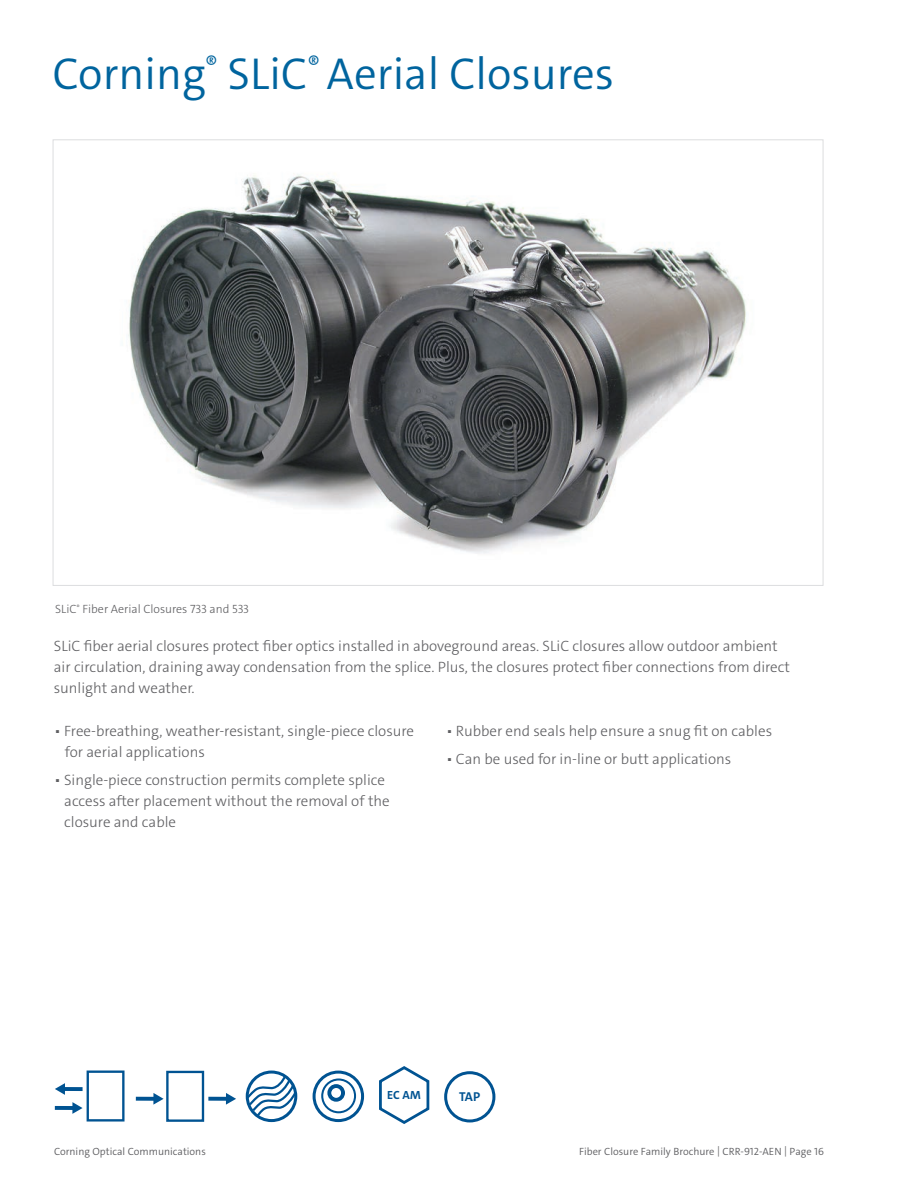
<style>
.page{position:relative;width:918px;height:1188px;background:#fff}
.page>*{position:absolute;margin:0;border:0;box-sizing:border-box;transform-origin:0 0}
.Headline_48{font:300 45px "The Sans C4 s";color:#00649e}
.Bullet_Body_Book{font:300 15px/21px "The Sans C4 s";color:#5f5f62}
.Body_Book_11pt{font:300 15px/21px "The Sans C4 s";color:#5f5f62}
.t1{font:700 12.9px "The Sans C4 s";color:#005392}
.Caption_Table_Small{font:300 12px "The Sans C4 s";color:#5f5f62}
.t2{font:700 11.85px "The Sans C4 s";color:#005392}
.t3{font:300 10.5px "The Sans C4 s";color:#5f5f62}
.s1{font-style:inherit}
</style>
<div class="page">
<img style="left:128px;top:174px;width:619px;height:380px">
<svg style="left:313px;top:1071px;width:51px;height:51px"></svg>
<div style="left:166px;top:1071px;width:38px;height:51px;border:2px solid #005392"></div>
<svg style="left:136px;top:1093px;width:28px;height:12px"></svg>
<svg style="left:208px;top:1093px;width:28px;height:12px"></svg>
<svg style="left:245px;top:1071px;width:53px;height:51px"></svg>
<svg style="left:55px;top:1102px;width:28px;height:12px"></svg>
<div style="left:87px;top:1071px;width:38px;height:51px;border:2px solid #005392"></div>
<svg style="left:55px;top:1083px;width:28px;height:12px"></svg>
<svg style="left:379px;top:1066px;width:51px;height:58px"></svg>
<svg style="left:444px;top:1071px;width:51px;height:51px"></svg>
<p class="Headline_48" style="left:53px;top:45px;width:563px">Corning<sup>®</sup> SLiC<sup>®</sup> Aerial Closures</p>
<p class="Caption_Table_Small" style="left:55px;top:602px;width:195px">SLiC<sup>®</sup> Fiber Aerial Closures 733 and 533</p>
<p class="Body_Book_11pt" style="left:54px;top:636px;width:738px">SLiC fiber aerial closures protect fiber optics installed in aboveground areas. SLiC closures allow outdoor ambient air circulation, draining away condensation from the splice. Plus, the closures protect fiber connections from direct sunlight and weather.</p>
<p class="Bullet_Body_Book" style="left:446px;top:721px;width:327px"><span class="s1">•</span> Rubber end seals help ensure a snug fit on cables</p>
<p class="Bullet_Body_Book" style="left:446px;top:748px;width:286px"><span class="s1">•</span> Can be used for in-line or butt applications</p>
<p class="Bullet_Body_Book" style="left:54px;top:721px;width:361px"><span class="s1">•</span> Free-breathing, weather-resistant, single-piece closure</p>
<p class="Bullet_Body_Book" style="left:65px;top:742px;width:141px">for aerial applications</p>
<p class="Bullet_Body_Book" style="left:64px;top:769px;width:327px;text-indent:-10px"><span class="s1">•</span> Single-piece construction permits complete splice access after placement without the removal of the closure and cable</p>
<p class="t2" style="left:387px;top:1087px;width:35px">EC AM</p>
<p class="t1" style="left:459px;top:1089px;width:22px">TAP</p>
<p class="t3" style="left:54px;top:1145px;width:153px">Corning Optical Communications</p>
<p class="t3" style="left:579px;top:1145px;width:246px">Fiber Closure Family Brochure | CRR-912-AEN | Page 16</p>
</div>
